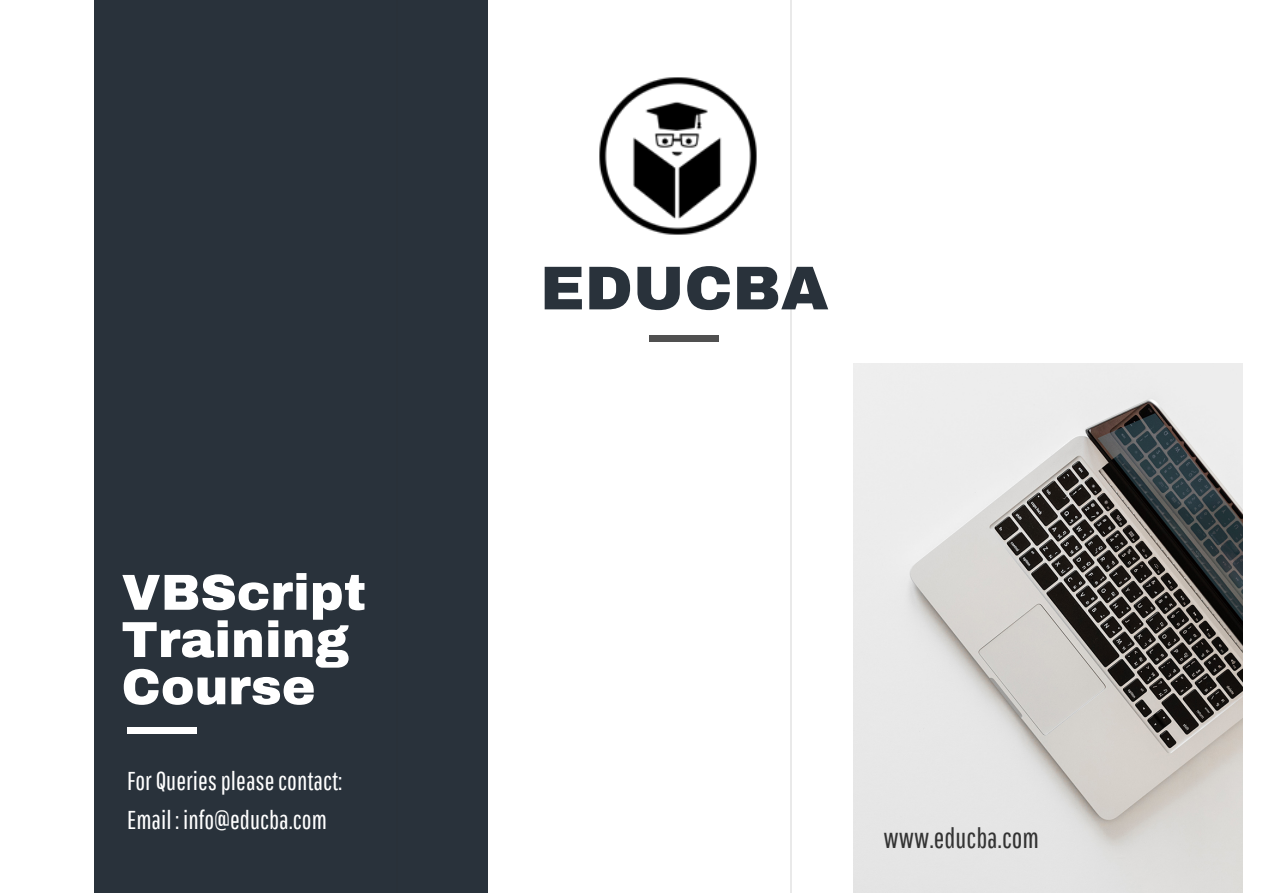
<style>
.page{position:relative;width:1262px;height:893px;background:#fff}
.page>*{position:absolute;margin:0;border:0;box-sizing:border-box;transform-origin:0 0}
.t1{font:900 61.8px "Archivo";color:#29323b}
.t2{font:900 50.55px/47.2px "Archivo";color:#fff}
.t3{font:28.05px "Pathway Gothic One";color:#333}
.t4{font:25.8px/39.3px "Pathway Gothic One";color:#fff}
</style>
<div class="page">
<img style="left:853px;top:363px;width:389px;height:529px">
<div style="left:94px;top:0;width:394px;height:892px;background:#29323b"></div>
<hr style="left:790px;top:0;width:2px;height:892px;background:#e9e9e9">
<div style="left:649px;top:335px;width:69px;height:7px;background:#505050"></div>
<div style="left:127px;top:726px;width:70px;height:7px;background:#fff"></div>
<img style="left:599px;top:77px;width:158px;height:158px">
<h2 class="t2" style="left:121px;top:568px;width:246px">VBScript<br>Training<br>Course</h2>
<p class="t4" style="left:127px;top:760px;width:217px">For Queries please contact:<br>Email : info@educba.com</p>
<h1 class="t1" style="left:540px;top:250px;width:290px">EDUCBA</h1>
<p class="t3" style="left:883px;top:821px;width:157px">www.educba.com</p>
</div>
